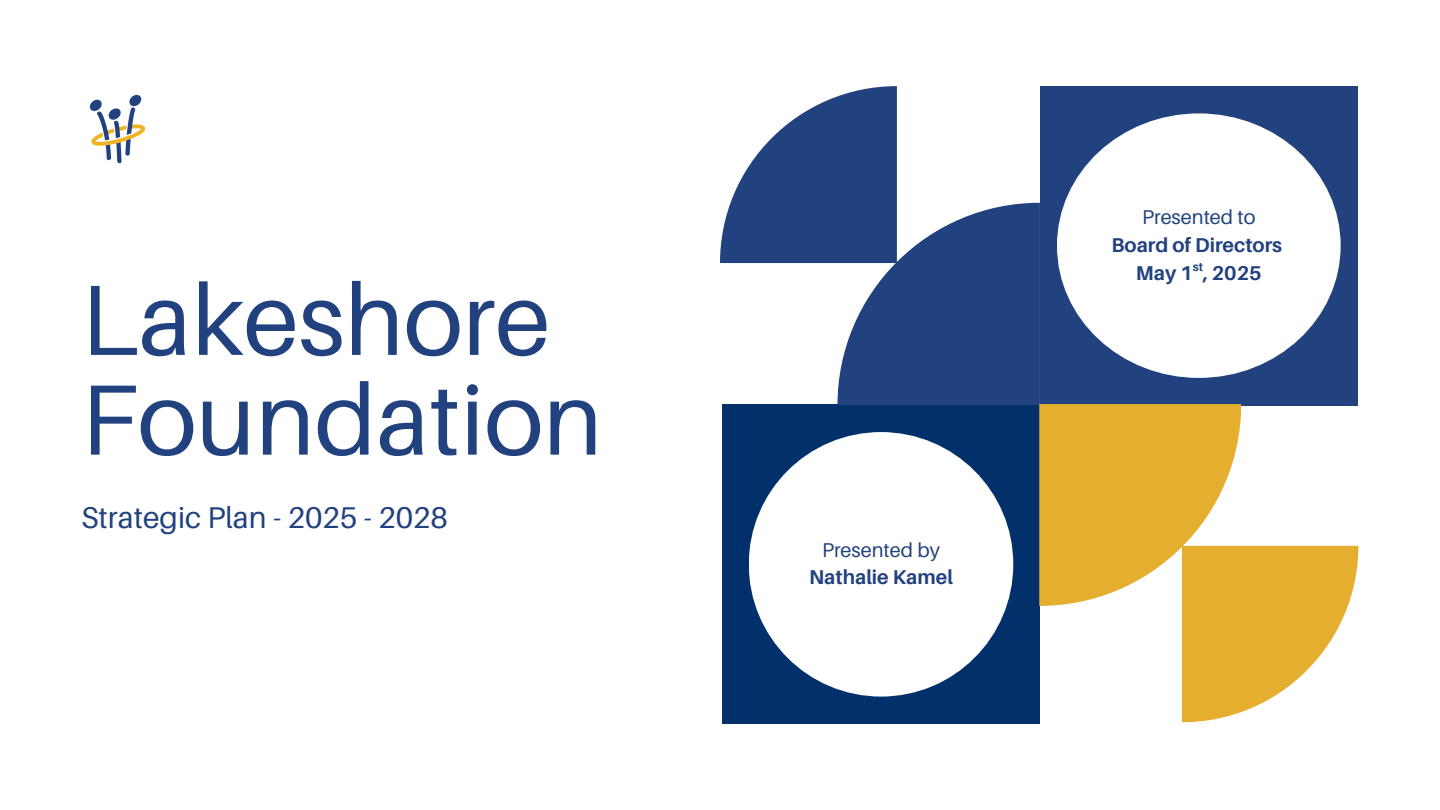
<style>
.page{position:relative;width:1440px;height:810px;background:#fff}
.page>*{position:absolute;margin:0;border:0;box-sizing:border-box;transform-origin:0 0}
.t1{font:100px/99.8px "Aileron";color:#21417f}
.t2{font:30px "Aileron";color:#21417f}
.t3{font:700 20px "Aileron";color:#21417f}
.t4{font:20px "Aileron";color:#21417f}
.t5{font:700 12px "Aileron";color:#21417f}
</style>
<div class="page">
<svg style="left:720px;top:86px;width:638px;height:636px"></svg>
<div style="left:749px;top:432px;width:264px;height:265px;background:#fff;border-radius:50%"></div>
<img style="left:89px;top:94px;width:57px;height:70px">
<p class="t1" style="left:81px;top:268px;width:523px">Lakeshore<br>Foundation</p>
<p class="t2" style="left:81px;top:499px;width:369px">Strategic Plan - 2025 - 2028</p>
<p class="t4" style="left:822px;top:537px;width:119px">Presented by</p>
<p class="t3" style="left:809px;top:565px;width:145px">Nathalie Kamel</p>
<p class="t4" style="left:1142px;top:205px;width:115px">Presented to</p>
<h1 class="t3" style="left:1111px;top:233px;width:172px">Board of Directors</h1>
<h2 class="t3" style="left:1136px;top:261px;width:127px">May 1 , 2025</h2>
<h2 class="t5" style="left:1193px;top:259px;width:12px">st</h2>
</div>
